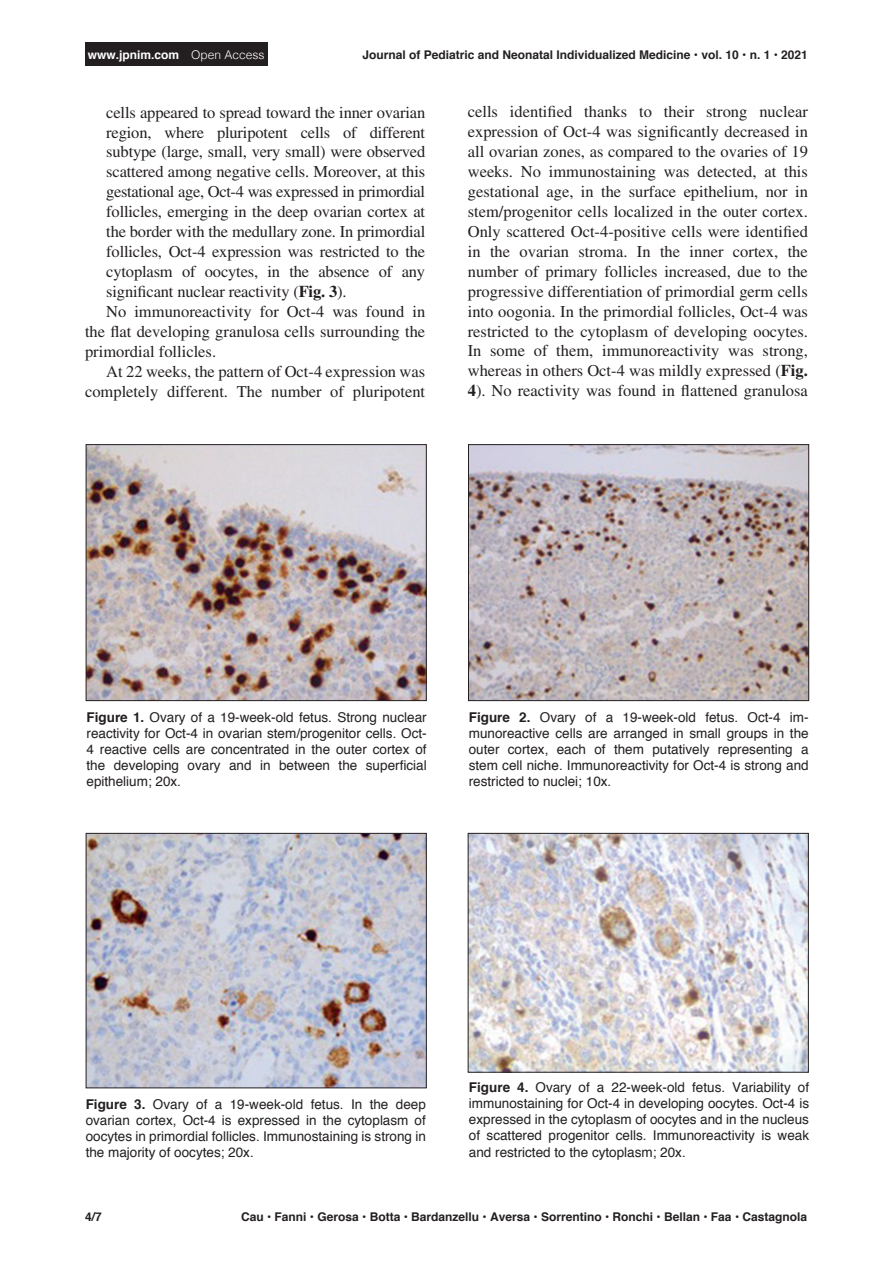
<style>
.page{position:relative;width:893px;height:1263px;background:#fff}
.page>*{position:absolute;margin:0;border:0;box-sizing:border-box;transform-origin:0 0}
.Body1{font:16.5px/20px "Times LT Std";color:#231f20;text-align:justify}
.BulletList2_2{font:16.5px/20px "Times LT Std";letter-spacing:-.01em;color:#231f20;text-align:justify}
.t1{font:13.5px/16.2px "Helvetica";color:#231f20;text-align:justify}
.t2{font:700 12px "Helvetica";color:#231f20}
.t3{font:700 12px "Helvetica";color:#fff}
.s1{font-weight:300}
.s2{font-weight:700}
</style>
<div class="page">
<div style="left:85px;top:43px;width:182px;height:23px;background:#231f20"></div>
<img style="left:88px;top:446px;width:337px;height:253px">
<div style="left:86px;top:444px;width:341px;height:257px;border:1px solid #231f20"></div>
<img style="left:470px;top:446px;width:337px;height:253px">
<div style="left:468px;top:444px;width:341px;height:257px;border:1px solid #231f20"></div>
<img style="left:88px;top:835px;width:337px;height:251px">
<div style="left:86px;top:833px;width:341px;height:255px;border:1px solid #231f20"></div>
<img style="left:470px;top:835px;width:337px;height:235px">
<div style="left:468px;top:833px;width:341px;height:239px;border:1px solid #231f20"></div>
<p class="t3" style="left:88px;top:45px;width:178px">www.jpnim.com <span class="s1">Open Access</span></p>
<p class="t2" style="left:362px;top:45px;width:447px">Journal of Pediatric and Neonatal Individualized Medicine • vol. 10 • n. 1 • 2021</p>
<p class="BulletList2_2" style="left:106px;top:102px;width:320px">cells appeared to spread toward the inner ovarian region, where pluripotent cells of different subtype (large, small, very small) were observed scattered among negative cells. Moreover, at this gestational age, Oct-4 was expressed in primordial follicles, emerging in the deep ovarian cortex at the border with the medullary zone. In primordial follicles, Oct-4 expression was restricted to the cytoplasm of oocytes, in the absence of any significant nuclear reactivity (<span class="s2">Fig. 3</span>).</p>
<p class="Body1" style="left:85px;top:301px;width:342px;text-indent:21px">No immunoreactivity for Oct-4 was found in the flat developing granulosa cells surrounding the primordial follicles.</p>
<p class="Body1" style="left:85px;top:361px;width:342px;text-align:right">At 22 weeks, the pattern of Oct-4 expression was completely different. The number of pluripotent</p>
<p class="Body1" style="left:468px;top:101px;width:342px">cells identified thanks to their strong nuclear expression of Oct-4 was significantly decreased in all ovarian zones, as compared to the ovaries of 19 weeks. No immunostaining was detected, at this gestational age, in the surface epithelium, nor in stem/progenitor cells localized in the outer cortex.<br>Only scattered Oct-4-positive cells were identified in the ovarian stroma. In the inner cortex, the number of primary follicles increased, due to the progressive differentiation of primordial germ cells into oogonia. In the primordial follicles, Oct-4 was restricted to the cytoplasm of developing oocytes.<br>In some of them, immunoreactivity was strong, whereas in others Oct-4 was mildly expressed (<span class="s2">Fig.<br>4</span>). No reactivity was found in flattened granulosa</p>
<p class="t1" style="left:86px;top:709px;width:342px"><span class="s2">Figure 1.</span> Ovary of a 19-week-old fetus. Strong nuclear reactivity for Oct-4 in ovarian stem/progenitor cells. Oct-4 reactive cells are concentrated in the outer cortex of the developing ovary and in between the superficial epithelium; 20x.</p>
<p class="t1" style="left:469px;top:709px;width:341px"><span class="s2">Figure 2.</span> Ovary of a 19-week-old fetus. Oct-4 im&shy;munoreactive cells are arranged in small groups in the outer cortex, each of them putatively representing a stem cell niche. Immunoreactivity for Oct-4 is strong and restricted to nuclei; 10x.</p>
<p class="t1" style="left:86px;top:1096px;width:342px"><span class="s2">Figure 3.</span> Ovary of a 19-week-old fetus. In the deep ovarian cortex, Oct-4 is expressed in the cytoplasm of oocytes in primordial follicles. Immunostaining is strong in the majority of oocytes; 20x.</p>
<p class="t1" style="left:469px;top:1079px;width:342px"><span class="s2">Figure 4.</span> Ovary of a 22-week-old fetus. Variability of immunostaining for Oct-4 in developing oocytes. Oct-4 is expressed in the cytoplasm of oocytes and in the nucleus of scattered progenitor cells. Immunoreactivity is weak and restricted to the cytoplasm; 20x.</p>
<p class="t2" style="left:85px;top:1207px;width:18px">4/7</p>
<p class="t2" style="left:241px;top:1207px;width:568px">Cau • Fanni • Gerosa • Botta • Bardanzellu • Aversa • Sorrentino • Ronchi • Bellan • Faa • Castagnola</p>
</div>
